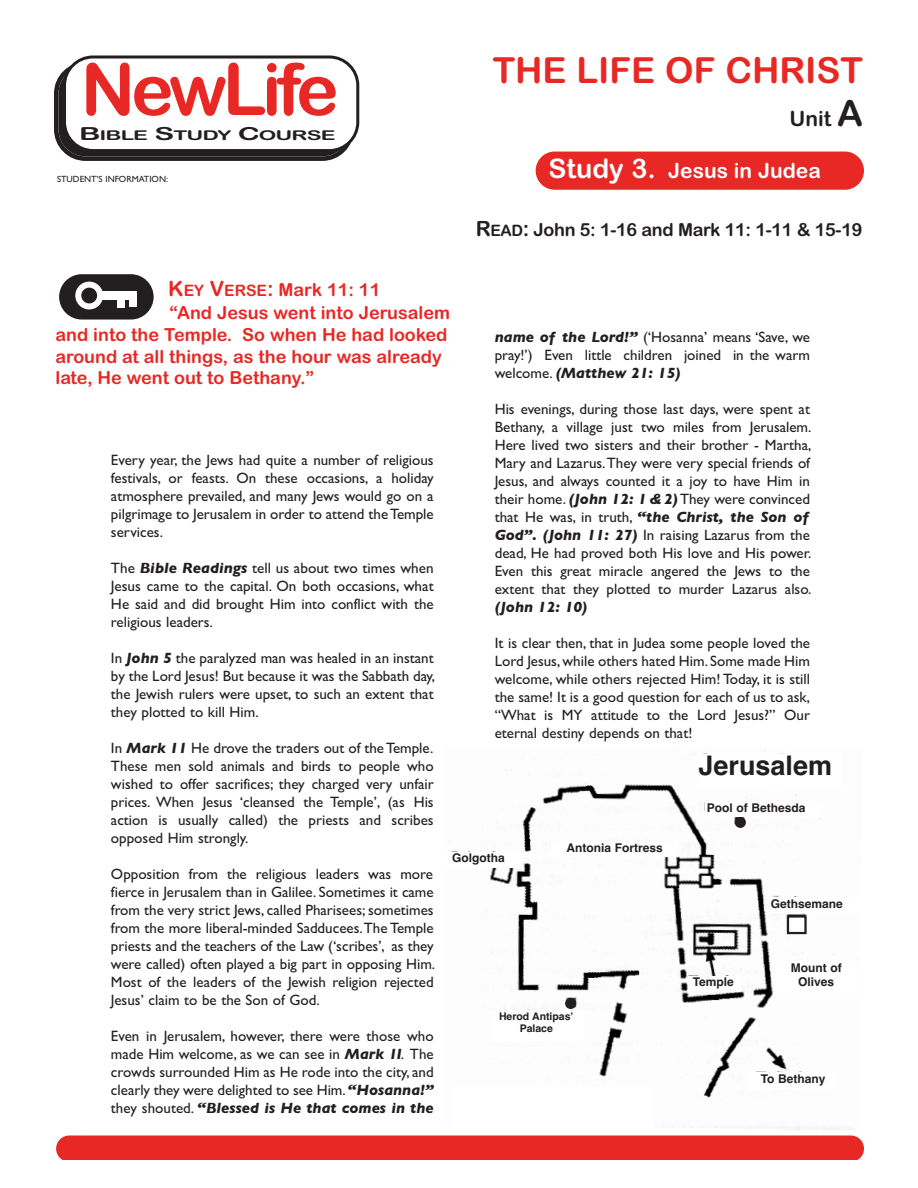
<style>
.page{position:relative;width:918px;height:1188px;background:#fff}
.page>*{position:absolute;margin:0;border:0;box-sizing:border-box;transform-origin:0 0}
.t1{font:72px "Arial Rounded MT Bold";letter-spacing:-.06em;color:#e82824}
.t2{font:36px "Arial Rounded MT Bold";color:#e82824}
.t3{font:700 27px "Helvetica";color:#231f20}
.t4{font:21px "Arial Rounded MT Bold";color:#fff}
.t5{font:21px "Arial Rounded MT Bold";color:#231f20}
.t6{font:18px "Arial Rounded MT Bold";color:#e82824}
.t7{font:18px "Arial Rounded MT Bold";letter-spacing:-.02em;color:#231f20}
.t8{font:15px/18px "Gill Sans";color:#231f20;text-align:justify}
.t9{font:italic 700 15px "Gill Sans";color:#231f20}
.t10{font:13.5px "Arial Rounded MT Bold";letter-spacing:-.04em;color:#231f20;scale:1.65 1}
.t11{font:700 12px/14.4px "Helvetica";color:#231f20;text-align:center}
.t12{font:700 10.5px/12px "Helvetica";color:#231f20;text-align:center}
.t13{font:9px "Gill Sans";color:#231f20}
.s1{font-size:18px}
.s2{font-size:36px}
.s3{font-size:27px}
.s4{font-size:21px}
.s5{font-size:15.75px}
.s6{font-weight:700;font-style:italic}
</style>
<div class="page">
<div style="left:536px;top:152px;width:328px;height:38px;background:#e82824;border-radius:19px"></div>
<svg style="left:54px;top:56px;width:305px;height:105px"></svg>
<div style="left:59px;top:274px;width:95px;height:46px;background:#231f20;border-radius:23px"></div>
<svg style="left:75px;top:282px;width:28px;height:27px"></svg>
<div style="left:102px;top:291px;width:34px;height:9px;background:#fff"></div>
<div style="left:129px;top:299px;width:7px;height:8px;background:#fff"></div>
<div style="left:117px;top:300px;width:7px;height:8px;background:#fff"></div>
<img style="left:449px;top:751px;width:395px;height:379px">
<div style="left:449px;top:1088px;width:204px;height:39px;background:#fff"></div>
<div style="left:56px;top:1136px;width:808px;height:24px;background:#e82824"></div>
<div style="left:769px;top:897px;width:95px;height:16px;background:#fff"></div>
<div style="left:776px;top:962px;width:80px;height:36px;background:#fff"></div>
<div style="left:552px;top:842px;width:126px;height:14px;background:#fff"></div>
<div style="left:435px;top:852px;width:87px;height:16px;background:#fff"></div>
<div style="left:688px;top:976px;width:53px;height:16px;background:#fff"></div>
<div style="left:489px;top:1011px;width:95px;height:29px;background:#fff"></div>
<div style="left:697px;top:754px;width:145px;height:33px;background:#fff"></div>
<div style="left:735px;top:817px;width:11px;height:11px;background:#231f20;border-radius:50%"></div>
<div style="left:565px;top:998px;width:11px;height:11px;background:#231f20;border-radius:50%"></div>
<div style="left:788px;top:916px;width:18px;height:17px;background:#fff"></div>
<div style="left:787px;top:915px;width:20px;height:19px;border:2px solid #231f20"></div>
<div style="left:705px;top:801px;width:117px;height:16px;background:#fff"></div>
<div style="left:749px;top:1073px;width:88px;height:16px;background:#fff"></div>
<h1 class="t1" style="left:81px;top:63px;width:260px">NewLife</h1>
<p class="t10" style="left:79px;top:130px;width:157px"><span class="s1">B</span>IBLE <span class="s1">S</span>TUDY <span class="s1">C</span>OURSE</p>
<p class="t13" style="left:57px;top:176px;width:113px">STUDENT’S INFORMATION:</p>
<h2 class="t2" style="left:493px;top:56px;width:372px">THE LIFE OF CHRIST</h2>
<h3 class="t5" style="left:790px;top:111px;width:75px">Unit <span class="s2">A</span></h3>
<h3 class="t4" style="left:549px;top:162px;width:274px"><span class="s3">Study 3.</span> Jesus in Judea</h3>
<p class="t7" style="left:476px;top:222px;width:388px"><span class="s4">R</span><span class="s5">EAD</span><span class="s4">:</span> John 5: 1-16 and Mark 11: 1-11 &amp; 15-19</p>
<p class="t6" style="left:168px;top:283px;width:214px"><span class="s4">K</span><span class="s5">EY</span> <span class="s4">V</span><span class="s5">ERSE</span><span class="s4">:</span> Mark 11: 11</p>
<p class="t6" style="left:169px;top:306px;width:282px">“And Jesus went into Jerusalem</p>
<p class="t6" style="left:56px;top:328px;width:393px">and into the Temple. So when He had looked</p>
<p class="t6" style="left:56px;top:350px;width:388px">around at all things, as the hour was already</p>
<p class="t6" style="left:56px;top:371px;width:260px">late, He went out to Bethany.”</p>
<p class="t8" style="left:495px;top:329px;width:317px"><span class="s6">name of the Lord!”</span> (‘Hosanna’ means ‘Save, we pray!’) Even little children joined in the warm welcome. <span class="s6">(Matthew 21: 15)</span></p>
<p class="t8" style="left:495px;top:401px;width:318px;text-align:left">His evenings, during those last days, were spent at Bethany, a village just two miles from Jerusalem.<br>Here lived two sisters and their brother - Martha, Mary and Lazarus. They were very special friends of Jesus, and always counted it a joy to have Him in their home. <span class="s6">(John 12: 1 &amp; 2)</span> They were convinced that He was, in truth, <span class="s6">“the Christ, the Son of God”. (John 11: 27)</span> In raising Lazarus from the dead, He had proved both His love and His power.<br>Even this great miracle angered the Jews to the extent that they plotted to murder Lazarus also.</p>
<p class="t9" style="left:495px;top:602px;width:94px">(John 12: 10)</p>
<p class="t8" style="left:495px;top:635px;width:317px">It is clear then, that in Judea some people loved the Lord Jesus, while others hated Him. Some made Him welcome, while others rejected Him! Today, it is still the same! It is a good question for each of us to ask, “What is MY attitude to the Lord Jesus?” Our eternal destiny depends on that!</p>
<p class="t8" style="left:111px;top:452px;width:324px">Every year, the Jews had quite a number of religious festivals, or feasts. On these occasions, a holiday atmosphere prevailed, and many Jews would go on a pilgrimage to Jerusalem in order to attend the Temple services.</p>
<p class="t8" style="left:111px;top:560px;width:324px">The <span class="s6">Bible Readings</span> tell us about two times when Jesus came to the capital. On both occasions, what He said and did brought Him into conflict with the religious leaders.</p>
<p class="t8" style="left:111px;top:650px;width:326px">In <span class="s6">John 5</span> the paralyzed man was healed in an instant by the Lord Jesus! But because it was the Sabbath day, the Jewish rulers were upset, to such an extent that they plotted to kill Him.</p>
<p class="t8" style="left:111px;top:740px;width:324px">In <span class="s6">Mark 11</span> He drove the traders out of the Temple.<br>These men sold animals and birds to people who wished to offer sacrifices; they charged very unfair prices. When Jesus ‘cleansed the Temple’, (as His action is usually called) the priests and scribes opposed Him strongly.</p>
<p class="t8" style="left:111px;top:866px;width:326px;text-align:left">Opposition from the religious leaders was more fierce in Jerusalem than in Galilee. Sometimes it came from the very strict Jews, called Pharisees; sometimes from the more liberal-minded Sadducees. The Temple priests and the teachers of the Law (‘scribes’, as they were called) often played a big part in opposing Him.<br>Most of the leaders of the Jewish religion rejected Jesus’ claim to be the Son of God.</p>
<p class="t8" style="left:111px;top:1028px;width:324px">Even in Jerusalem, however, there were those who made Him welcome, as we can see in <span class="s6">Mark 11</span>. The crowds surrounded Him as He rode into the city, and clearly they were delighted to see Him. <span class="s6">“Hosanna!” </span>they shouted. <span class="s6">“Blessed is He that comes in the</span></p>
<h3 class="t3" style="left:699px;top:756px;width:135px">Jerusalem</h3>
<p class="t11" style="left:707px;top:801px;width:100px">Pool of Bethesda</p>
<p class="t11" style="left:567px;top:842px;width:98px">Antonia Fortress</p>
<p class="t11" style="left:452px;top:852px;width:54px">Golgotha</p>
<p class="t11" style="left:771px;top:897px;width:74px">Gethsemane</p>
<p class="t11" style="left:791px;top:962px;width:52px">Mount of<br>Olives</p>
<p class="t11" style="left:693px;top:976px;width:43px">Temple</p>
<p class="t12" style="left:499px;top:1011px;width:76px">Herod Antipasʼ<br>Palace</p>
<p class="t11" style="left:761px;top:1073px;width:66px">To Bethany</p>
</div>
